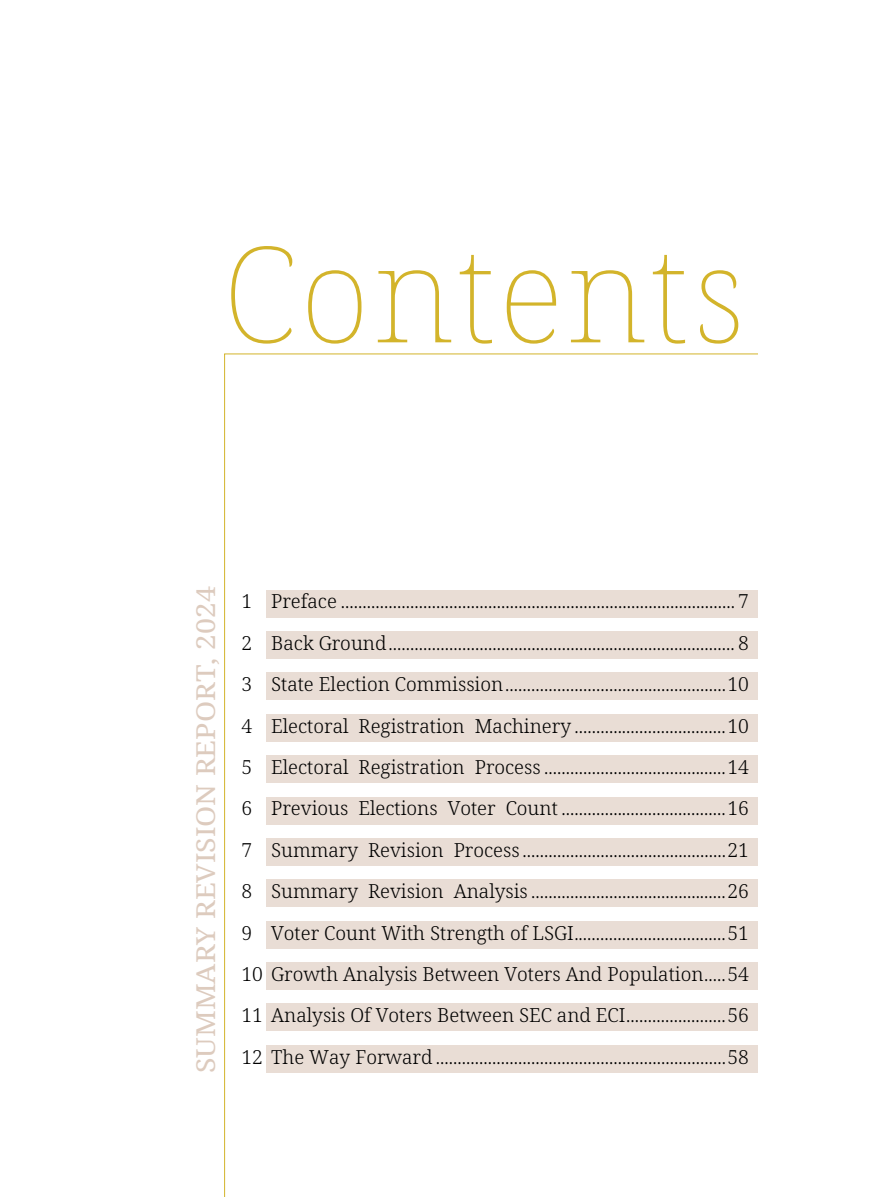
<style>
.page{position:relative;width:882px;height:1197px;background:#fff}
.page>*{position:absolute;margin:0;border:0;box-sizing:border-box;transform-origin:0 0}
.t1{font:100 133px "Koh Santepheap";letter-spacing:.02em;color:#d3b42b}
.t2{font:26.07px "Koh Santepheap";color:#ddcbbe;scale:1.1 1}
.t3{font:300 19.25px/41.3px "Koh Santepheap";color:#000;text-align:justify}
</style>
<div class="page">
<svg style="left:224px;top:353px;width:534px;height:844px"></svg>
<div style="left:266px;top:1045px;width:492px;height:27px;background:#e9ddd5"></div>
<div style="left:266px;top:1004px;width:492px;height:27px;background:#e9ddd5"></div>
<div style="left:266px;top:590px;width:492px;height:27px;background:#e9ddd5"></div>
<div style="left:266px;top:631px;width:492px;height:28px;background:#e9ddd5"></div>
<div style="left:266px;top:673px;width:492px;height:27px;background:#e9ddd5"></div>
<div style="left:266px;top:714px;width:492px;height:27px;background:#e9ddd5"></div>
<div style="left:266px;top:756px;width:492px;height:27px;background:#e9ddd5"></div>
<div style="left:266px;top:838px;width:492px;height:28px;background:#e9ddd5"></div>
<div style="left:266px;top:962px;width:492px;height:28px;background:#e9ddd5"></div>
<div style="left:266px;top:797px;width:492px;height:27px;background:#e9ddd5"></div>
<div style="left:266px;top:880px;width:492px;height:27px;background:#e9ddd5"></div>
<div style="left:266px;top:921px;width:492px;height:27px;background:#e9ddd5"></div>
<h1 class="t1" style="left:224px;top:196px;width:523px">Contents</h1>
<h2 class="t2" style="left:186px;top:1073px;width:444px;rotate:-90deg">SUMMARY REVISION REPORT, 2024</h2>
<p class="t3" style="left:241px;top:581px;width:509px">1 Preface ........................................................................................... 7<br>2 Back Ground................................................................................ 8<br>3 State Election Commission...................................................10<br>4 Electoral Registration Machinery ...................................10<br>5 Electoral Registration Process ..........................................14<br>6 Previous Elections Voter Count ......................................16<br>7 Summary Revision Process ...............................................21<br>8 Summary Revision Analysis .............................................26<br>9 Voter Count With Strength of LSGI...................................51<br>10 Growth Analysis Between Voters And Population.....54<br>11 Analysis Of Voters Between SEC and ECI.......................56<br>12 The Way Forward ...................................................................58</p>
</div>
